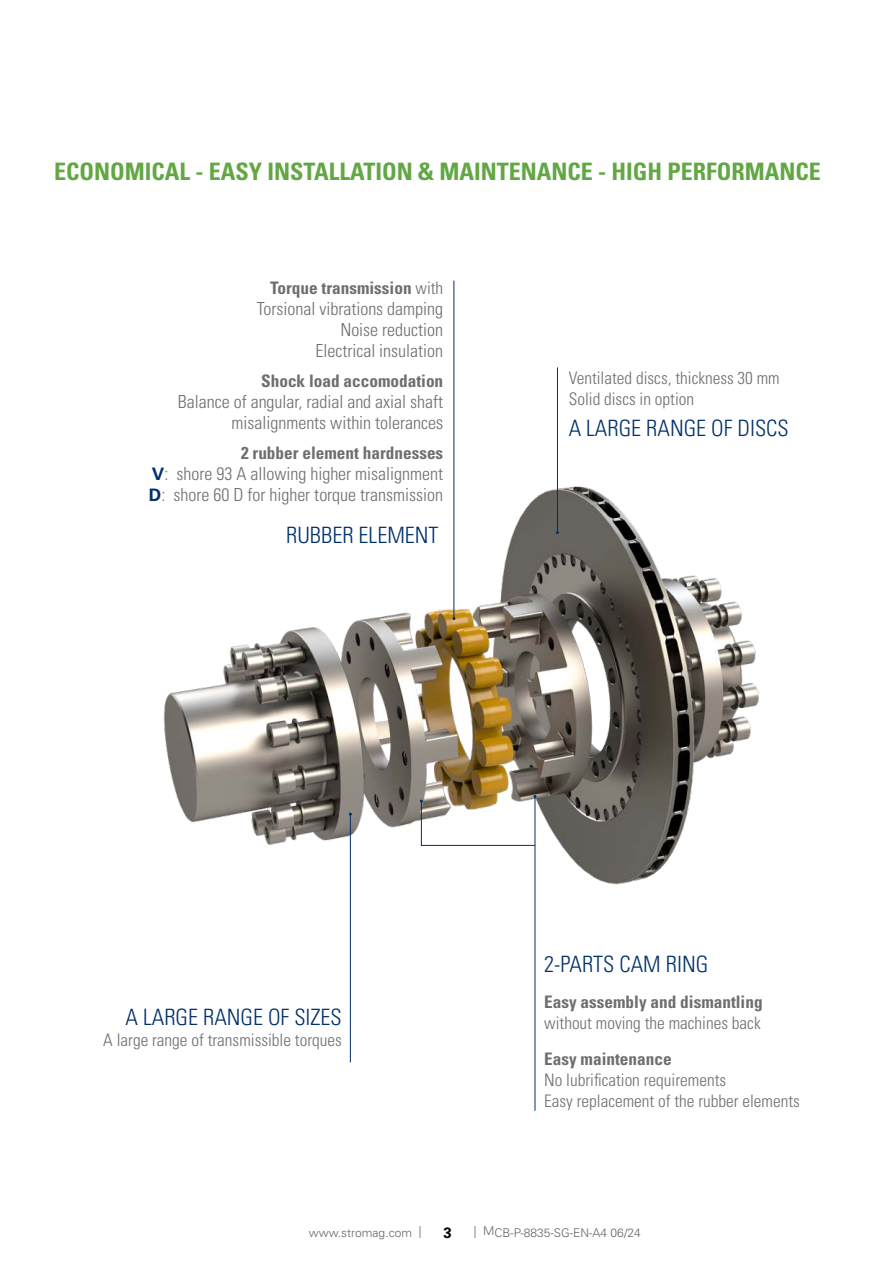
<style>
.page{position:relative;width:893px;height:1263px;background:#fff}
.page>*{position:absolute;margin:0;border:0;box-sizing:border-box;transform-origin:0 0}
.t1{font:700 condensed 24px "Univers LT Std";color:#62a744}
.Texte_courant{font:300 condensed 22.5px "Univers LT Std";color:#00306b}
.Texte_courant-2{font:300 condensed 18px/21px "Univers LT Std";color:#6d6e71;text-align:right}
.Texte_courant-3{font:300 condensed 17.25px "Univers LT Std";color:#6d6e71}
.Texte_courant-4{font:700 condensed 17.25px "Univers LT Std";color:#6d6e71}
.t2{font:700 15px "Univers LT Std";color:#000}
.t3{font:300 12px "Univers LT Std";color:#636466}
.s1{font-weight:300}
.s2{font-family:"Helvetica Neue LT Std"}
.s3{font-weight:700;font-stretch:normal;font-size:17.25px;color:#00306b}
</style>
<div class="page">
<img style="left:163px;top:474px;width:596px;height:420px">
<hr style="left:453px;top:281px;width:1px;height:337px;background:#00306b">
<hr style="left:535px;top:796px;width:1px;height:315px;background:#00306b">
<svg style="left:420px;top:795px;width:116px;height:51px"></svg>
<hr style="left:557px;top:367px;width:1px;height:166px;background:#00306b">
<hr style="left:350px;top:814px;width:1px;height:248px;background:#00306b">
<p class="t1" style="left:54px;top:156px;width:768px">ECONOMICAL - EASY INSTALLATION &amp; MAINTENANCE - HIGH PERFORMANCE</p>
<p class="Texte_courant-4" style="left:270px;top:277px;width:175px">Torque transmission <span class="s1">with</span></p>
<p class="Texte_courant-2" style="left:257px;top:298px;width:188px">Torsional vibrations damping</p>
<p class="Texte_courant-2" style="left:340px;top:319px;width:104px">Noise reduction</p>
<p class="Texte_courant-2" style="left:315px;top:340px;width:129px">Electrical insulation</p>
<p class="Texte_courant-4" style="left:261px;top:370px;width:184px">Shock load accomodation</p>
<p class="Texte_courant-2" style="left:178px;top:391px;width:267px">Balance of angular, radial and axial shaft misalignments within tolerance<span class="s2">s</span></p>
<p class="Texte_courant-4" style="left:241px;top:442px;width:204px">2 rubber element hardnesses</p>
<p class="Texte_courant-2" style="left:152px;top:463px;width:293px"><span class="s3">V</span>: shore 93 A allowing higher misalignment</p>
<p class="Texte_courant-2" style="left:149px;top:484px;width:296px"><span class="s3">D</span>: shore 60 D for higher torque transmission</p>
<p class="Texte_courant" style="left:286px;top:522px;width:154px">RUBBER ELEMENT</p>
<p class="Texte_courant-3" style="left:569px;top:367px;width:213px">Ventilated discs, thickness 30 mm</p>
<p class="Texte_courant-3" style="left:569px;top:388px;width:127px">Solid discs in option</p>
<p class="Texte_courant" style="left:569px;top:415px;width:222px">A LARGE RANGE OF DISCS</p>
<p class="Texte_courant" style="left:544px;top:951px;width:166px">2-PARTS CAM RING</p>
<p class="Texte_courant-4" style="left:544px;top:991px;width:220px">Easy assembly and dismantling</p>
<p class="Texte_courant" style="left:126px;top:1003px;width:218px">A LARGE RANGE OF SIZES</p>
<p class="Texte_courant-3" style="left:544px;top:1012px;width:218px">without moving the machines back</p>
<p class="Texte_courant-3" style="left:103px;top:1029px;width:240px">A large range of transmissible torques</p>
<p class="Texte_courant-4" style="left:544px;top:1048px;width:129px">Easy maintenance</p>
<p class="Texte_courant-3" style="left:544px;top:1070px;width:183px">No lubrification requirements</p>
<p class="Texte_courant-3" style="left:544px;top:1091px;width:257px">Easy replacement of the rubber elements</p>
<p class="t3" style="left:309px;top:1225px;width:114px">www.stromag.com |</p>
<p class="t2" style="left:443px;top:1224px;width:10px">3</p>
<p class="t3" style="left:474px;top:1225px;width:168px">| MCB-P-8835-SG-EN-A4 06/24</p>
</div>
